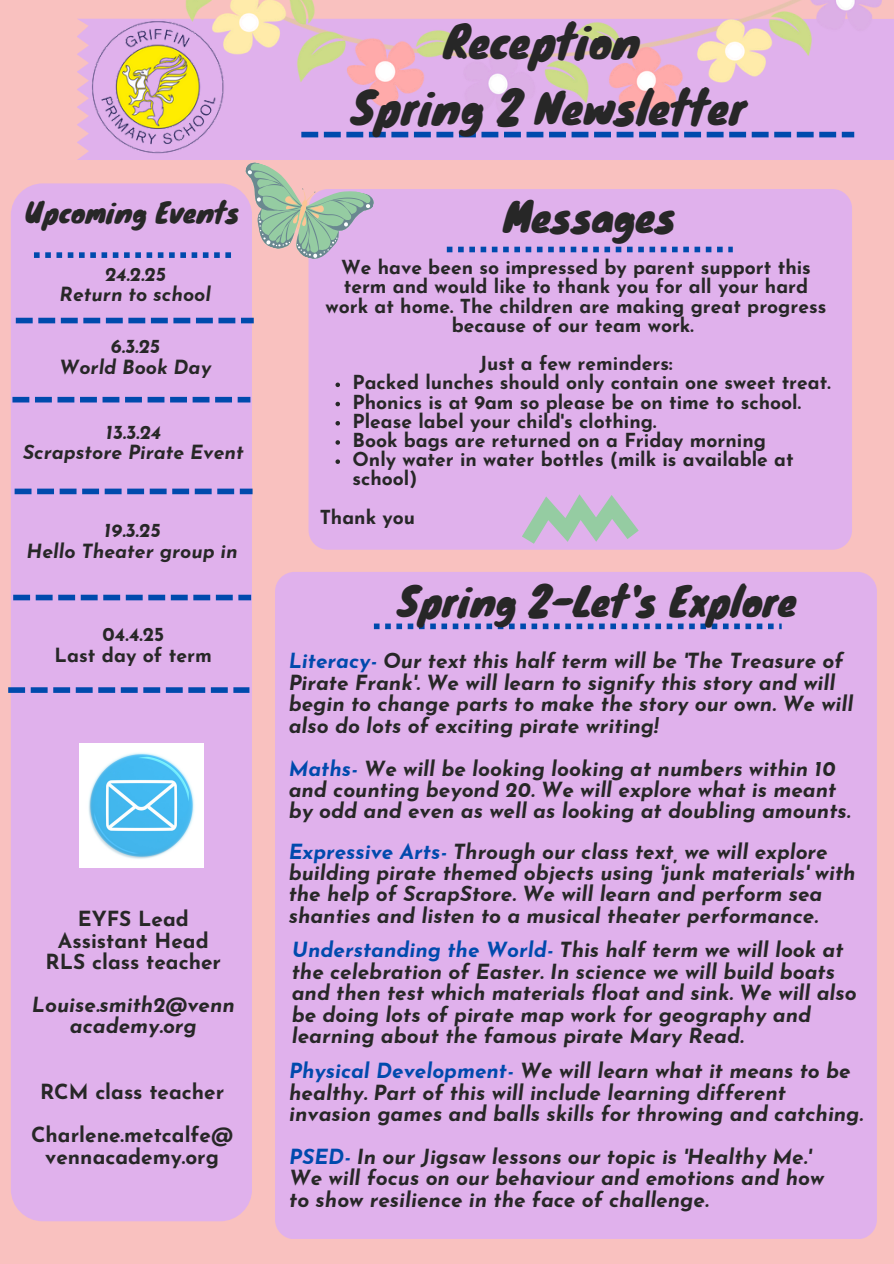
<style>
.page{position:relative;width:894px;height:1264px;background:#fff}
.page>*{position:absolute;margin:0;border:0;box-sizing:border-box;transform-origin:0 0}
.t1{font:43.5px/65.2px "Knewave";color:#272727;text-align:center}
.t2{font:40.5px "Knewave";color:#272727}
.t3{font:39px "Knewave";color:#272727}
.t4{font:27px "Knewave";color:#272727}
.t5{font:italic 700 20.85px/21.3px "Josefin Sans";color:#272727}
.t6{font:700 20.85px/21.3px "Josefin Sans";color:#272727;text-align:center}
.t7{font:italic 700 19.5px/20.2px "Josefin Sans";color:#272727;text-align:center}
.t8{font:700 19.5px/20.2px "Josefin Sans";color:#272727;text-align:center}
.t9{font:700 19.35px/19.2px "Josefin Sans";color:#272727;text-align:center}
.s1{color:#004aad}
</style>
<div class="page">
<div style="left:0;top:0;width:893px;height:1263px;background:#f9c1bf"></div>
<div style="left:77px;top:19px;width:816px;height:141px;background:#e0b1ec"></div>
<img style="left:80px;top:18px;width:158px;height:142px">
<div style="left:11px;top:183px;width:241px;height:1038px;background:#e0b1ec;border-radius:32px"></div>
<svg style="left:301px;top:132px;width:553px;height:5px;background:#3663bc"></svg>
<svg style="left:15px;top:488px;width:237px;height:6px"></svg>
<svg style="left:8px;top:687px;width:241px;height:6px"></svg>
<div style="left:308px;top:189px;width:543px;height:360px;background:#e0b1ec;border-radius:19px"></div>
<div style="left:275px;top:572px;width:601px;height:666px;background:#e0b1ec;border-radius:19px"></div>
<svg style="left:446px;top:247px;width:286px;height:5px"></svg>
<svg style="left:374px;top:623px;width:407px;height:6px"></svg>
<svg style="left:522px;top:494px;width:116px;height:49px"></svg>
<svg style="left:12px;top:397px;width:238px;height:5px"></svg>
<img style="left:80px;top:743px;width:124px;height:124px">
<img style="left:179px;top:0;width:714px;height:118px">
<svg style="left:34px;top:162px;width:340px;height:104px"></svg>
<svg style="left:335px;top:382px;width:5px;height:5px"></svg>
<svg style="left:335px;top:402px;width:5px;height:4px"></svg>
<svg style="left:335px;top:421px;width:5px;height:4px"></svg>
<svg style="left:335px;top:440px;width:5px;height:5px"></svg>
<svg style="left:335px;top:459px;width:5px;height:5px"></svg>
<svg style="left:16px;top:318px;width:238px;height:5px"></svg>
<svg style="left:13px;top:594px;width:238px;height:6px"></svg>
<h1 class="t4" style="left:25px;top:190px;width:216px">Upcoming Events</h1>
<p class="t7" style="left:60px;top:266px;width:153px">24.2.25<br>Return to school</p>
<p class="t7" style="left:59px;top:338px;width:153px">6.3.25<br>World Book Day</p>
<p class="t7" style="left:23px;top:424px;width:222px">13.3.24<br>Scrapstore Pirate Event</p>
<p class="t7" style="left:27px;top:522px;width:212px">19.3.25<br>Hello Theater group in</p>
<p class="t8" style="left:55px;top:626px;width:159px">04.4.25<br>Last day of term</p>
<h1 class="t6" style="left:46px;top:910px;width:177px">EYFS Lead<br>Assistant Head<br>RLS class teacher</h1>
<p class="t5" style="left:32px;top:996px;width:204px;text-align:center">Louise.smith2@venn academy.org</p>
<h4 class="t6" style="left:40px;top:1083px;width:186px">RCM class teacher</h4>
<h4 class="t6" style="left:31px;top:1126px;width:204px">Charlene.metcalfe@ vennacademy.org</h4>
<p class="t1" style="left:351px;top:8px;width:396px">Reception<br>Spring 2 Newsletter</p>
<p class="t2" style="left:503px;top:183px;width:174px">Messages</p>
<h3 class="t9" style="left:325px;top:259px;width:502px">We have been so impressed by parent support this term and would like to thank you for all your hard work at home. The children are making great progress because of our team work.</h3>
<p class="t9" style="left:479px;top:356px;width:194px">Just a few reminders:</p>
<h4 class="t9" style="left:352px;top:375px;width:479px">Packed lunches should only contain one sweet treat.</h4>
<h4 class="t9" style="left:352px;top:394px;width:450px">Phonics is at 9am so please be on time to school.</h4>
<p class="t9" style="left:352px;top:413px;width:305px">Please label your child's clothing.</p>
<h4 class="t9" style="left:352px;top:432px;width:415px">Book bags are returned on a Friday morning</h4>
<h4 class="t9" style="left:352px;top:452px;width:442px;text-align:left">Only water in water bottles (milk is available at school)</h4>
<p class="t9" style="left:319px;top:509px;width:97px">Thank you</p>
<h4 class="t3" style="left:398px;top:569px;width:400px">Spring 2-Let's Explore</h4>
<p class="t5" style="left:288px;top:652px;width:566px"><span class="s1">Literacy-</span> Our text this half term will be 'The Treasure of Pirate Frank'. We will learn to signify this story and will begin to change parts to make the story our own. We will also do lots of exciting pirate writing!</p>
<h4 class="t5" style="left:288px;top:759px;width:563px"><span class="s1">Maths-</span> We will be looking looking at numbers within 10 and counting beyond 20. We will explore what is meant by odd and even as well as looking at doubling amounts.</h4>
<h4 class="t5" style="left:288px;top:842px;width:568px"><span class="s1">Expressive Arts-</span> Through our class text, we will explore building pirate themed objects using 'junk materials' with the help of ScrapStore. We will learn and perform sea shanties and listen to a musical theater performance.</h4>
<h4 class="t5" style="left:292px;top:941px;width:566px"><span class="s1">Understanding the World-</span> This half term we will look at the celebration of Easter. In science we will build boats and then test which materials float and sink. We will also be doing lots of pirate map work for geography and learning about the famous pirate Mary Read.</h4>
<h4 class="t5" style="left:289px;top:1062px;width:575px"><span class="s1">Physical Development-</span> We will learn what it means to be healthy. Part of this will include learning different invasion games and balls skills for throwing and catching.</h4>
<p class="t5" style="left:289px;top:1148px;width:536px"><span class="s1">PSED-</span> In our Jigsaw lessons our topic is 'Healthy Me.'<br>We will focus on our behaviour and emotions and how to show resilience in the face of challenge.</p>
</div>
